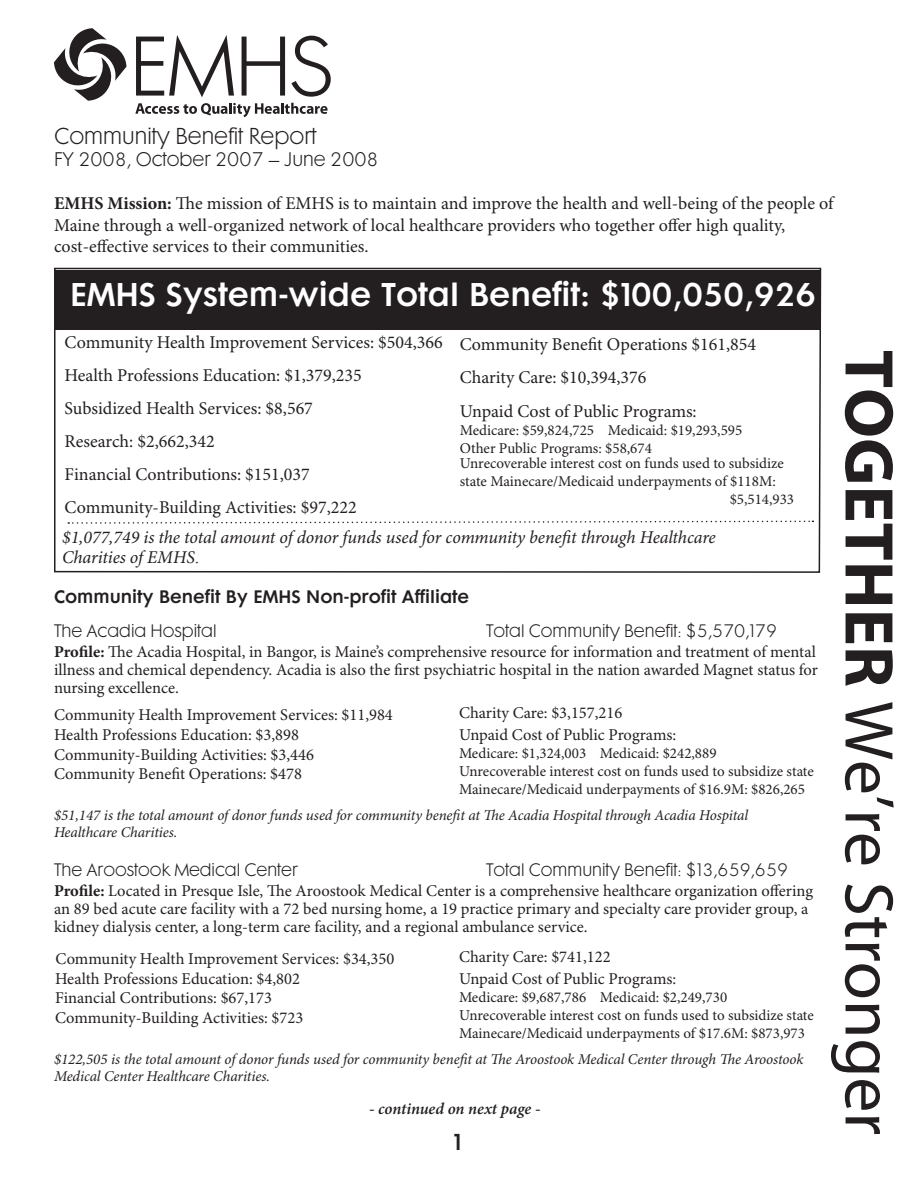
<style>
.page{position:relative;width:918px;height:1188px;background:#fff}
.page>*{position:absolute;margin:0;border:0;box-sizing:border-box;transform-origin:0 0}
.t1{font:600 30px "AT Futura Maxi";color:#fff}
.t2{font:300 21px "AT Futura Maxi";color:#231f20}
.t3{font:600 21px "AT Futura Maxi";color:#231f20}
.t4{font:18px/21.6px "Minion Pro";color:#231f20}
.t5{font:italic 18px "Minion Pro";letter-spacing:-.01em;color:#231f20}
.t6{font:300 18px "AT Futura Maxi";color:#231f20}
.t7{font:16.5px/18px "Minion Pro";color:#231f20}
.t8{font:300 16.5px "AT Futura Maxi";color:#231f20}
.t9{font:600 16.5px "AT Futura Maxi";color:#231f20}
.t10{font:italic 600 16.5px "Minion Pro";letter-spacing:-.005em;color:#231f20}
.t11{font:15px/18px "Minion Pro";color:#231f20}
.t12{font:italic 15px/16.5px "Minion Pro";letter-spacing:-.01em;color:#231f20}
.s1{font-weight:700}
.s2{font-family:"Times New Roman";font-style:normal}
</style>
<div class="page">
<svg style="left:54px;top:28px;width:72px;height:73px"></svg>
<svg style="left:136px;top:35px;width:98px;height:62px"></svg>
<svg style="left:242px;top:37px;width:43px;height:59px"></svg>
<svg style="left:291px;top:36px;width:40px;height:61px"></svg>
<svg style="left:135px;top:103px;width:193px;height:14px"></svg>
<svg style="left:845px;top:351px;width:48px;height:131px"></svg>
<svg style="left:846px;top:490px;width:46px;height:114px"></svg>
<svg style="left:846px;top:613px;width:46px;height:30px"></svg>
<svg style="left:846px;top:650px;width:47px;height:36px"></svg>
<svg style="left:845px;top:702px;width:49px;height:106px"></svg>
<svg style="left:845px;top:814px;width:35px;height:50px"></svg>
<svg style="left:845px;top:885px;width:48px;height:52px"></svg>
<svg style="left:845px;top:944px;width:35px;height:53px"></svg>
<svg style="left:846px;top:1005px;width:34px;height:29px"></svg>
<svg style="left:831px;top:1041px;width:49px;height:32px"></svg>
<svg style="left:845px;top:1080px;width:35px;height:30px"></svg>
<svg style="left:846px;top:1117px;width:34px;height:17px"></svg>
<svg style="left:54px;top:267px;width:768px;height:306px"></svg>
<div style="left:55px;top:270px;width:765px;height:60px;background:#231f20"></div>
<svg style="left:68px;top:520px;width:745px;height:5px"></svg>
<p class="t2" style="left:54px;top:124px;width:264px">Community Benefit Report</p>
<p class="t6" style="left:54px;top:148px;width:326px">FY 2008, October 2007 – June 2008</p>
<p class="t4" style="left:54px;top:193px;width:781px"><span class="s1">EMHS Mission:</span> The mission of EMHS is to maintain and improve the health and well-being of the people of<br>Maine through a well-organized network of local healthcare providers who together offer high quality,</p>
<p class="t4" style="left:54px;top:237px;width:316px">cost-effective services to their communities.</p>
<p class="t1" style="left:70px;top:276px;width:747px">EMHS System-wide Total Benefit: $100,050,926</p>
<p class="t4" style="left:65px;top:333px;width:380px">Community Health Improvement Services: $504,366</p>
<p class="t4" style="left:65px;top:366px;width:299px">Health Professions Education: $1,379,235</p>
<p class="t4" style="left:65px;top:399px;width:250px">Subsidized Health Services: $8,567</p>
<p class="t4" style="left:65px;top:432px;width:152px">Research: $2,662,342</p>
<p class="t4" style="left:65px;top:465px;width:247px">Financial Contributions: $151,037</p>
<p class="t4" style="left:65px;top:498px;width:294px">Community-Building Activities: $97,222</p>
<p class="t4" style="left:460px;top:334px;width:298px">Community Benefit Operations $161,854</p>
<p class="t4" style="left:460px;top:367px;width:188px">Charity Care: $10,394,376</p>
<p class="t4" style="left:460px;top:402px;width:238px">Unpaid Cost of Public Programs:</p>
<p class="t11" style="left:460px;top:422px;width:284px">Medicare: $59,824,725 Medicaid: $19,293,595</p>
<p class="t11" style="left:460px;top:440px;width:194px">Other Public Programs: $58,674</p>
<p class="t11" style="left:460px;top:454px;width:326px">Unrecoverable interest cost on funds used to subsidize</p>
<p class="t11" style="left:460px;top:472px;width:318px">state Mainecare/Medicaid underpayments of $118M:</p>
<p class="t11" style="left:730px;top:490px;width:66px">$5,514,933</p>
<p class="t5" style="left:62px;top:527px;width:655px">$1,077,749 is the total amount of donor funds used for community benefit through Healthcare</p>
<p class="t5" style="left:62px;top:546px;width:139px">Charities of EMHS<span class="s2">.</span></p>
<p class="t9" style="left:54px;top:587px;width:417px">Community Benefit By EMHS Non-profit Affiliate</p>
<p class="t8" style="left:54px;top:620px;width:164px">The Acadia Hospital</p>
<p class="t8" style="left:486px;top:620px;width:293px">Total Community Benefit: $5,570,179</p>
<p class="t7" style="left:54px;top:643px;width:763px"><span class="s1">Profile:</span> The Acadia Hospital, in Bangor, is Maine’s comprehensive resource for information and treatment of mental</p>
<p class="t7" style="left:54px;top:661px;width:765px">illness and chemical dependency. Acadia is also the first psychiatric hospital in the nation awarded Magnet status for nursing excellence.</p>
<p class="t7" style="left:54px;top:706px;width:340px">Community Health Improvement Services: $11,984</p>
<p class="t7" style="left:54px;top:726px;width:246px">Health Professions Education: $3,898</p>
<p class="t7" style="left:54px;top:746px;width:261px">Community-Building Activities: $3,446</p>
<p class="t7" style="left:54px;top:766px;width:250px">Community Benefit Operations: $478</p>
<p class="t7" style="left:459px;top:705px;width:165px">Charity Care: $3,157,216</p>
<p class="t7" style="left:459px;top:726px;width:219px">Unpaid Cost of Public Programs:</p>
<p class="t11" style="left:459px;top:745px;width:259px">Medicare: $1,324,003 Medicaid: $242,889</p>
<p class="t11" style="left:459px;top:763px;width:356px">Unrecoverable interest cost on funds used to subsidize state<br>Mainecare/Medicaid underpayments of $16.9M: $826,265</p>
<p class="t12" style="left:54px;top:808px;width:696px">$51,147 is the total amount of donor funds used for community benefit at The Acadia Hospital through Acadia Hospital</p>
<p class="t12" style="left:54px;top:824px;width:125px">Healthcare Charities.</p>
<p class="t8" style="left:54px;top:860px;width:245px">The Aroostook Medical Center</p>
<p class="t8" style="left:486px;top:860px;width:304px">Total Community Benefit: $13,659,659</p>
<p class="t7" style="left:54px;top:882px;width:761px"><span class="s1">Profile:</span> Located in Presque Isle, The Aroostook Medical Center is a comprehensive healthcare organization offering an 89 bed acute care facility with a 72 bed nursing home, a 19 practice primary and specialty care provider group, a kidney dialysis center, a long-term care facility, and a regional ambulance service.</p>
<p class="t7" style="left:56px;top:950px;width:340px">Community Health Improvement Services: $34,350</p>
<p class="t7" style="left:55px;top:970px;width:246px">Health Professions Education: $4,802</p>
<p class="t7" style="left:55px;top:990px;width:218px">Financial Contributions: $67,173</p>
<p class="t7" style="left:55px;top:1010px;width:250px">Community-Building Activities: $723</p>
<p class="t7" style="left:459px;top:949px;width:153px">Charity Care: $741,122</p>
<p class="t7" style="left:459px;top:970px;width:219px">Unpaid Cost of Public Programs:</p>
<p class="t11" style="left:459px;top:989px;width:270px">Medicare: $9,687,786 Medicaid: $2,249,730</p>
<p class="t11" style="left:459px;top:1007px;width:356px">Unrecoverable interest cost on funds used to subsidize state<br>Mainecare/Medicaid underpayments of $17.6M: $873,973</p>
<p class="t12" style="left:54px;top:1052px;width:751px">$122,505 is the total amount of donor funds used for community benefit at The Aroostook Medical Center through The Aroostook<br>Medical Center Healthcare Charities.</p>
<p class="t10" style="left:369px;top:1097px;width:173px">- continued on next page -</p>
<p class="t3" style="left:454px;top:1129px;width:9px">1</p>
</div>
